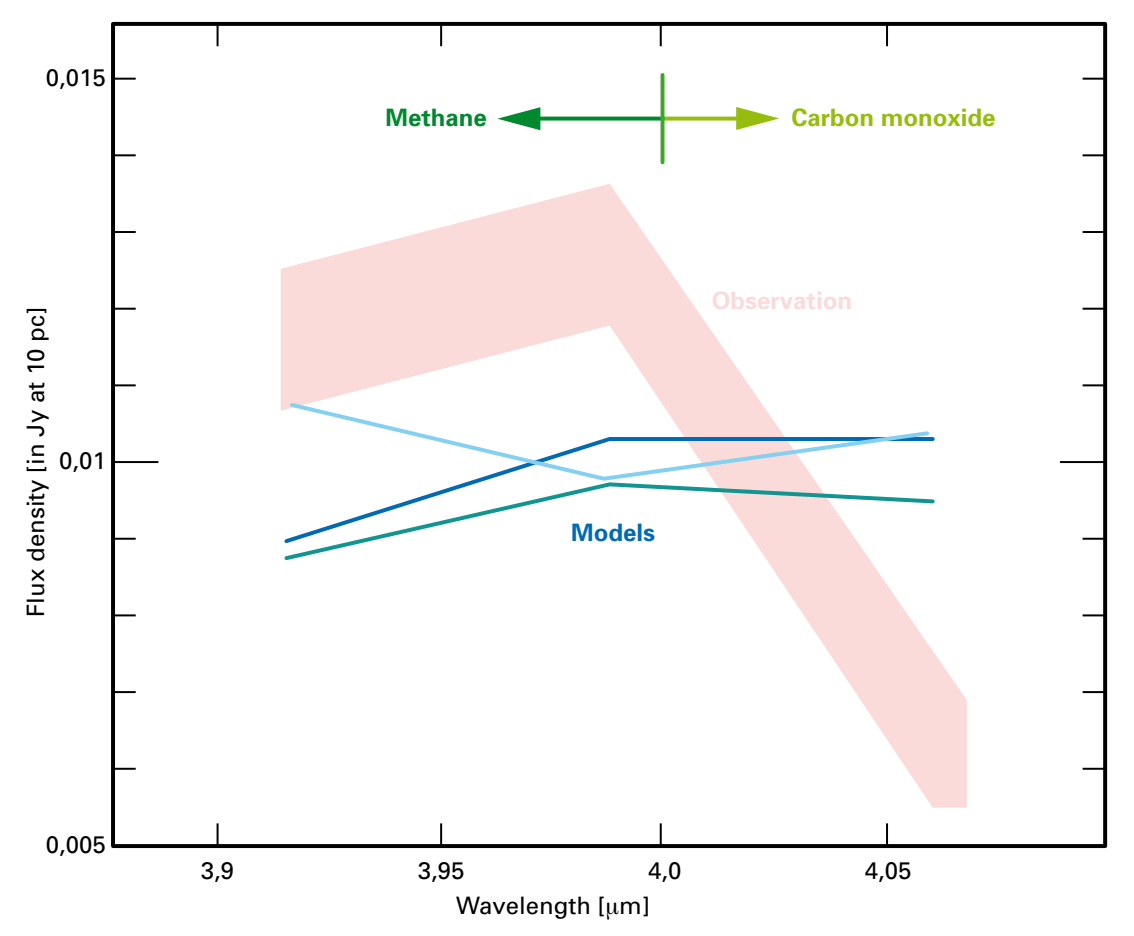
<style>
.page{position:relative;width:1134px;height:936px;background:#fff}
.page>*{position:absolute;margin:0;border:0;box-sizing:border-box;transform-origin:0 0}
.t1{font:24px "Univers";color:#000}
.t2{font:700 24px "Univers";color:#96bd0d}
.t3{font:700 24px "Univers";color:#fadbd9}
.t4{font:700 24px "Univers";color:#00892e}
.t5{font:700 24px "Univers";color:#006ab3}
.s1{font-family:"TT Greek Q Upright"}
</style>
<div class="page">
<hr style="left:662px;top:117px;width:82px;height:3px;background:#96bd0d">
<svg style="left:736px;top:107px;width:43px;height:23px"></svg>
<hr style="left:532px;top:117px;width:130px;height:3px;background:#00892e">
<svg style="left:497px;top:107px;width:43px;height:23px"></svg>
<svg style="left:660px;top:75px;width:4px;height:87px"></svg>
<svg style="left:281px;top:184px;width:686px;height:623px"></svg>
<svg style="left:287px;top:400px;width:644px;height:80px"></svg>
<svg style="left:282px;top:480px;width:655px;height:83px"></svg>
<div style="left:111px;top:22px;width:996px;height:826px;border:4px solid #000"></div>
<hr style="left:217px;top:823px;width:2px;height:23px;background:#000">
<hr style="left:440px;top:823px;width:2px;height:23px;background:#000">
<hr style="left:660px;top:823px;width:2px;height:23px;background:#000">
<hr style="left:886px;top:823px;width:2px;height:23px;background:#000">
<hr style="left:113px;top:78px;width:23px;height:2px;background:#000">
<hr style="left:113px;top:154px;width:23px;height:2px;background:#000">
<hr style="left:113px;top:231px;width:23px;height:2px;background:#000">
<hr style="left:113px;top:308px;width:23px;height:2px;background:#000">
<hr style="left:113px;top:384px;width:23px;height:2px;background:#000">
<hr style="left:113px;top:461px;width:45px;height:2px;background:#000">
<hr style="left:113px;top:537px;width:23px;height:2px;background:#000">
<hr style="left:113px;top:614px;width:23px;height:2px;background:#000">
<hr style="left:113px;top:691px;width:23px;height:2px;background:#000">
<hr style="left:113px;top:767px;width:23px;height:2px;background:#000">
<hr style="left:1082px;top:767px;width:23px;height:2px;background:#000">
<hr style="left:1082px;top:691px;width:23px;height:2px;background:#000">
<hr style="left:1082px;top:614px;width:23px;height:2px;background:#000">
<hr style="left:1082px;top:537px;width:23px;height:2px;background:#000">
<hr style="left:1060px;top:461px;width:45px;height:2px;background:#000">
<hr style="left:1082px;top:384px;width:23px;height:2px;background:#000">
<hr style="left:1082px;top:308px;width:23px;height:2px;background:#000">
<hr style="left:1082px;top:231px;width:23px;height:2px;background:#000">
<hr style="left:1082px;top:154px;width:23px;height:2px;background:#000">
<hr style="left:1082px;top:78px;width:23px;height:2px;background:#000">
<hr style="left:886px;top:24px;width:2px;height:22px;background:#000">
<hr style="left:660px;top:24px;width:2px;height:22px;background:#000">
<hr style="left:440px;top:24px;width:2px;height:22px;background:#000">
<hr style="left:217px;top:24px;width:2px;height:22px;background:#000">
<p class="t1" style="left:46px;top:69px;width:62px">0,015</p>
<p class="t1" style="left:27px;top:616px;width:311px;rotate:-90deg">Flux density [in Jy at 10 pc]</p>
<p class="t1" style="left:59px;top:452px;width:48px">0,01</p>
<p class="t1" style="left:46px;top:835px;width:62px">0,005</p>
<p class="t4" style="left:385px;top:109px;width:103px">Methane</p>
<p class="t2" style="left:792px;top:109px;width:206px">Carbon monoxide</p>
<p class="t3" style="left:712px;top:291px;width:142px">Observation</p>
<p class="t5" style="left:571px;top:523px;width:85px">Models</p>
<p class="t1" style="left:201px;top:861px;width:35px">3,9</p>
<p class="t1" style="left:418px;top:861px;width:48px">3,95</p>
<p class="t1" style="left:648px;top:861px;width:35px">4,0</p>
<p class="t1" style="left:865px;top:861px;width:48px">4,05</p>
<p class="t1" style="left:456px;top:896px;width:195px">Wavelength [<span class="s1">m</span>m]</p>
</div>
